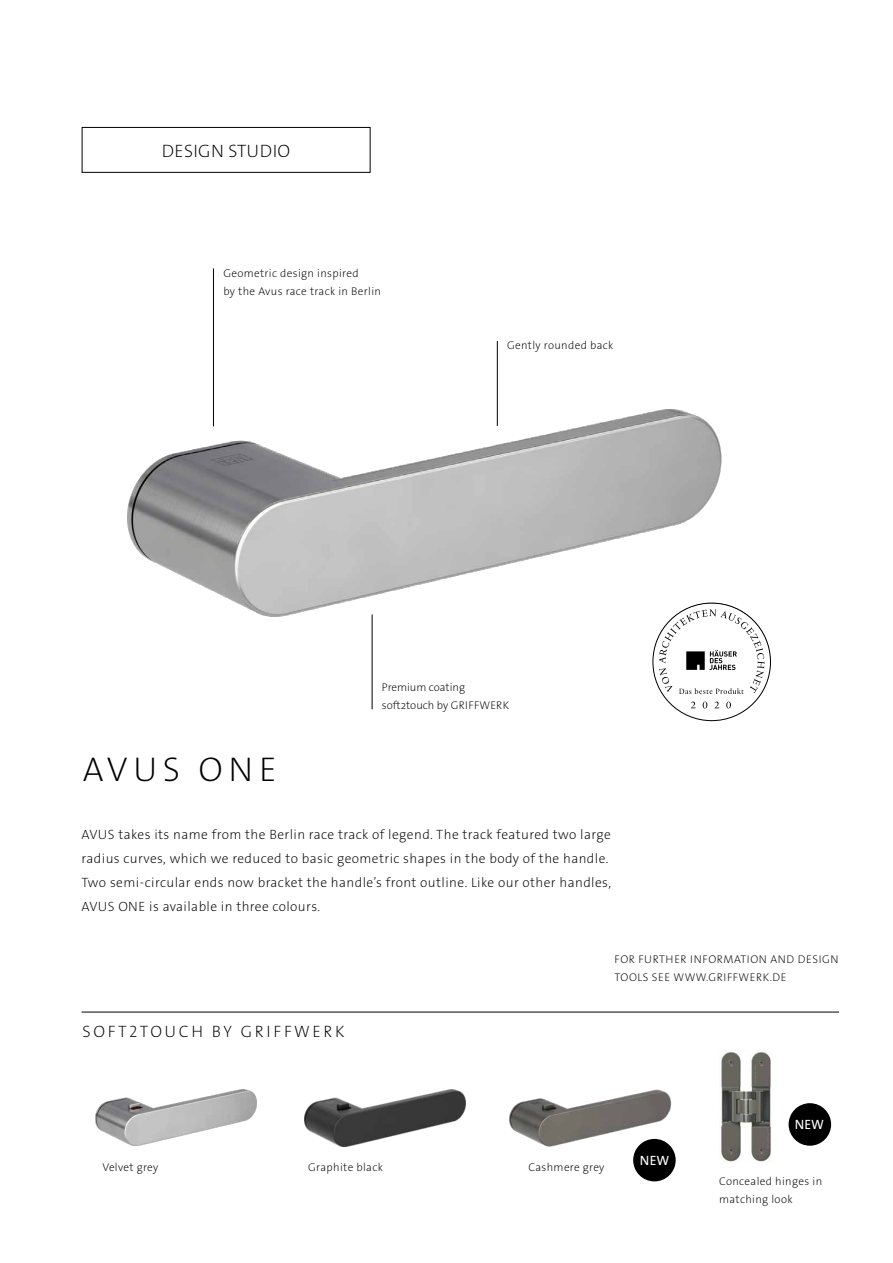
<style>
.page{position:relative;width:893px;height:1263px;background:#fff}
.page>*{position:absolute;margin:0;border:0;box-sizing:border-box;transform-origin:0 0}
.t1{font:200 34.5px "The Sans Os F";letter-spacing:.16em;color:#000}
.t2{font:200 18px "The Sans Os F";letter-spacing:.02em;color:#000}
.t3{font:200 16.5px "The Sans Os F";letter-spacing:.16em;color:#000}
.t4{font:200 13.5px/24px "The Sans Os F";letter-spacing:.03em;color:#000}
.t5{font:13.5px "The Sans Os F";letter-spacing:.005em;color:#fff}
.t6{font:200 11.25px/18px "The Sans Os F";letter-spacing:.03em;color:#000}
.t7{font:200 11.25px/18px "The Sans Os F";letter-spacing:.05em;color:#000}
.t8{font:200 11.25px/18px "The Sans Os F";color:#000}
</style>
<div class="page">
<img style="left:127px;top:377px;width:595px;height:272px">
<hr style="left:82px;top:1012px;width:757px;height:1px;background:#000">
<div style="left:82px;top:127px;width:289px;height:46px;border:1px solid #000"></div>
<hr style="left:372px;top:614px;width:1px;height:95px;background:#000">
<hr style="left:213px;top:268px;width:1px;height:158px;background:#000">
<hr style="left:497px;top:341px;width:1px;height:85px;background:#000">
<img style="left:305px;top:1090px;width:161px;height:56px">
<img style="left:509px;top:1089px;width:164px;height:66px">
<div style="left:633px;top:1139px;width:43px;height:42px;background:#000;border-radius:50%"></div>
<img style="left:96px;top:1089px;width:160px;height:57px">
<svg style="left:653px;top:603px;width:117px;height:118px"></svg>
<div style="left:789px;top:1103px;width:42px;height:43px;background:#000;border-radius:50%"></div>
<img style="left:721px;top:1051px;width:50px;height:111px">
<h2 class="t2" style="left:162px;top:139px;width:130px">DESIGN STUDIO</h2>
<p class="t6" style="left:223px;top:264px;width:159px">Geometric design inspired<br>by the Avus race track in Berlin</p>
<p class="t6" style="left:507px;top:337px;width:108px">Gently rounded back</p>
<h1 class="t1" style="left:83px;top:747px;width:196px">AVUS ONE</h1>
<p class="t8" style="left:382px;top:678px;width:129px">Premium coating soft2touch by GRIFFWERK</p>
<p class="t4" style="left:82px;top:822px;width:531px">AVUS takes its name from the Berlin race track of legend. The track featured two large radius curves, which we reduced to basic geometric shapes in the body of the handle.<br>Two semi-circular ends now bracket the handle’s front outline. Like our other handles, AVUS ONE is available in three colours.</p>
<p class="t3" style="left:83px;top:1021px;width:264px">SOFT2TOUCH BY GRIFFWERK</p>
<p class="t7" style="left:615px;top:950px;width:225px">FOR FURTHER INFORMATION AND DESIGN<br>TOOLS SEE WWW.GRIFFWERK.DE</p>
<p class="t6" style="left:103px;top:1158px;width:57px">Velvet grey</p>
<p class="t6" style="left:308px;top:1158px;width:76px">Graphite black</p>
<p class="t6" style="left:528px;top:1158px;width:77px">Cashmere grey</p>
<p class="t5" style="left:640px;top:1152px;width:31px">NEW</p>
<p class="t5" style="left:795px;top:1116px;width:31px">NEW</p>
<p class="t6" style="left:719px;top:1172px;width:105px">Concealed hinges in matching look</p>
</div>
